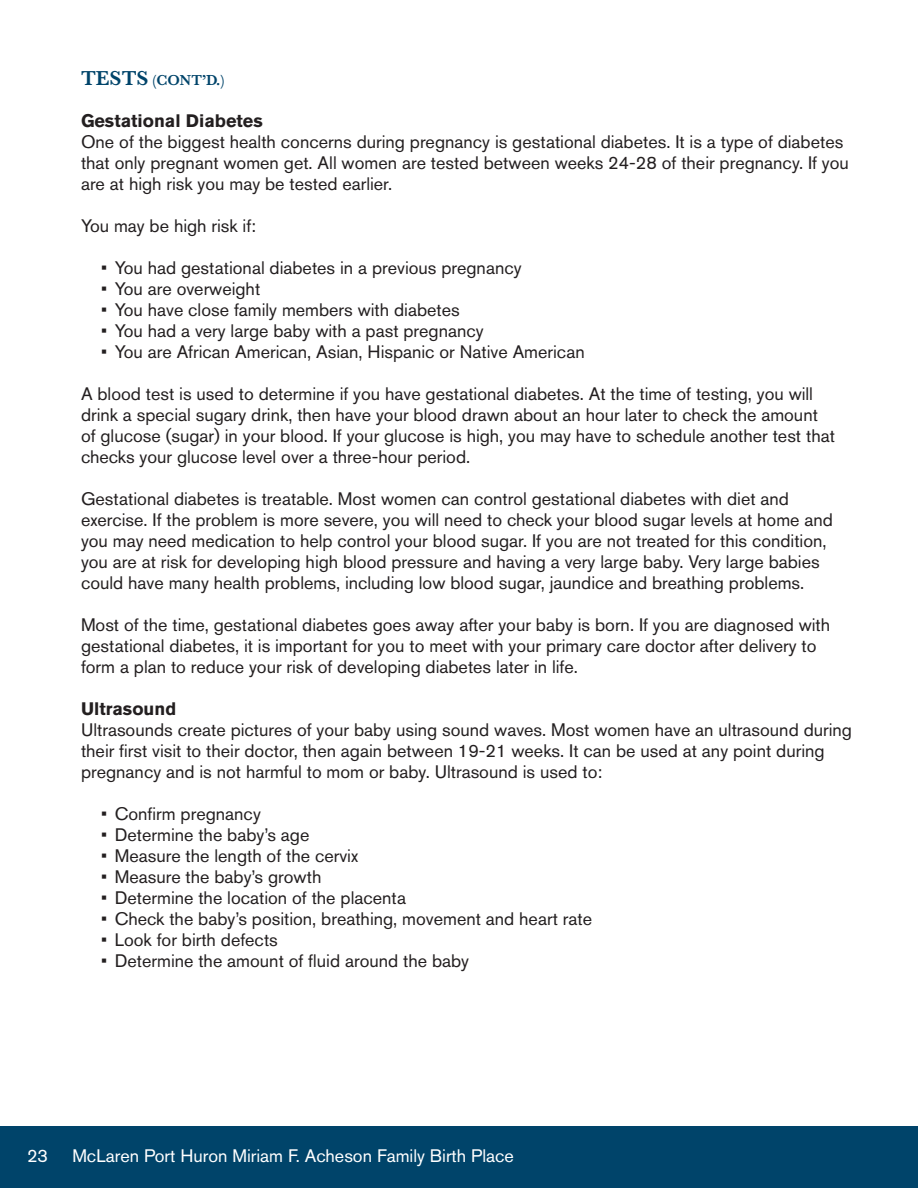
<style>
.page{position:relative;width:918px;height:1188px;background:#fff}
.page>*{position:absolute;margin:0;border:0;box-sizing:border-box;transform-origin:0 0}
.t1{font:18px/21px "Akzidenz Grotesk Std";color:#231f20}
.t2{font:18px "Akzidenz Grotesk Std";color:#fff}
.t3{font:700 18px "Akzidenz Grotesk Std";color:#231f20}
.t4{font:600 15px "Baskerville";color:#00446a}
.s1{font-size:21px}
</style>
<div class="page">
<div style="left:0;top:1126px;width:918px;height:62px;background:#00446a"></div>
<p class="t4" style="left:81px;top:70px;width:145px"><span class="s1">TESTS</span> (CONT’D.)</p>
<p class="t3" style="left:81px;top:110px;width:183px">Gestational Diabetes</p>
<p class="t1" style="left:81px;top:131px;width:769px">One of the biggest health concerns during pregnancy is gestational diabetes. It is a type of diabetes that only pregnant women get. All women are tested between weeks 24-28 of their pregnancy. If you are at high risk you may be tested earlier.</p>
<p class="t1" style="left:81px;top:215px;width:177px">You may be high risk if:</p>
<p class="t1" style="left:101px;top:257px;width:422px">• You had gestational diabetes in a previous pregnancy</p>
<p class="t1" style="left:101px;top:278px;width:161px">• You are overweight</p>
<p class="t1" style="left:101px;top:299px;width:360px">• You have close family members with diabetes</p>
<p class="t1" style="left:101px;top:320px;width:384px">• You had a very large baby with a past pregnancy</p>
<p class="t1" style="left:101px;top:341px;width:485px">• You are African American, Asian, Hispanic or Native American</p>
<p class="t1" style="left:81px;top:383px;width:756px">A blood test is used to determine if you have gestational diabetes. At the time of testing, you will drink a special sugary drink, then have your blood drawn about an hour later to check the amount of glucose (sugar) in your blood. If your glucose is high, you may have to schedule another test that checks your glucose level over a three-hour period.</p>
<p class="t1" style="left:81px;top:488px;width:753px">Gestational diabetes is treatable. Most women can control gestational diabetes with diet and exercise. If the problem is more severe, you will need to check your blood sugar levels at home and you may need medication to help control your blood sugar. If you are not treated for this condition, you are at risk for developing high blood pressure and having a very large baby. Very large babies could have many health problems, including low blood sugar, jaundice and breathing problems.</p>
<p class="t1" style="left:81px;top:614px;width:751px">Most of the time, gestational diabetes goes away after your baby is born. If you are diagnosed with gestational diabetes, it is important for you to meet with your primary care doctor after delivery to form a plan to reduce your risk of developing diabetes later in life.</p>
<p class="t3" style="left:81px;top:698px;width:97px">Ultrasound</p>
<p class="t1" style="left:81px;top:719px;width:773px">Ultrasounds create pictures of your baby using sound waves. Most women have an ultrasound during their first visit to their doctor, then again between 19-21 weeks. It can be used at any point during pregnancy and is not harmful to mom or baby. Ultrasound is used to:</p>
<p class="t1" style="left:101px;top:803px;width:161px">• Confirm pregnancy</p>
<p class="t1" style="left:101px;top:824px;width:210px">• Determine the baby’s age</p>
<p class="t1" style="left:101px;top:845px;width:258px">• Measure the length of the cervix</p>
<p class="t1" style="left:101px;top:866px;width:222px">• Measure the baby’s growth</p>
<p class="t1" style="left:101px;top:887px;width:306px">• Determine the location of the placenta</p>
<p class="t1" style="left:101px;top:908px;width:492px">• Check the baby’s position, breathing, movement and heart rate</p>
<p class="t1" style="left:101px;top:929px;width:178px">• Look for birth defects</p>
<p class="t1" style="left:101px;top:950px;width:369px">• Determine the amount of fluid around the baby</p>
<p class="t2" style="left:27px;top:1145px;width:22px">23</p>
<p class="t2" style="left:72px;top:1145px;width:443px">McLaren Port Huron Miriam F. Acheson Family Birth Place</p>
</div>
